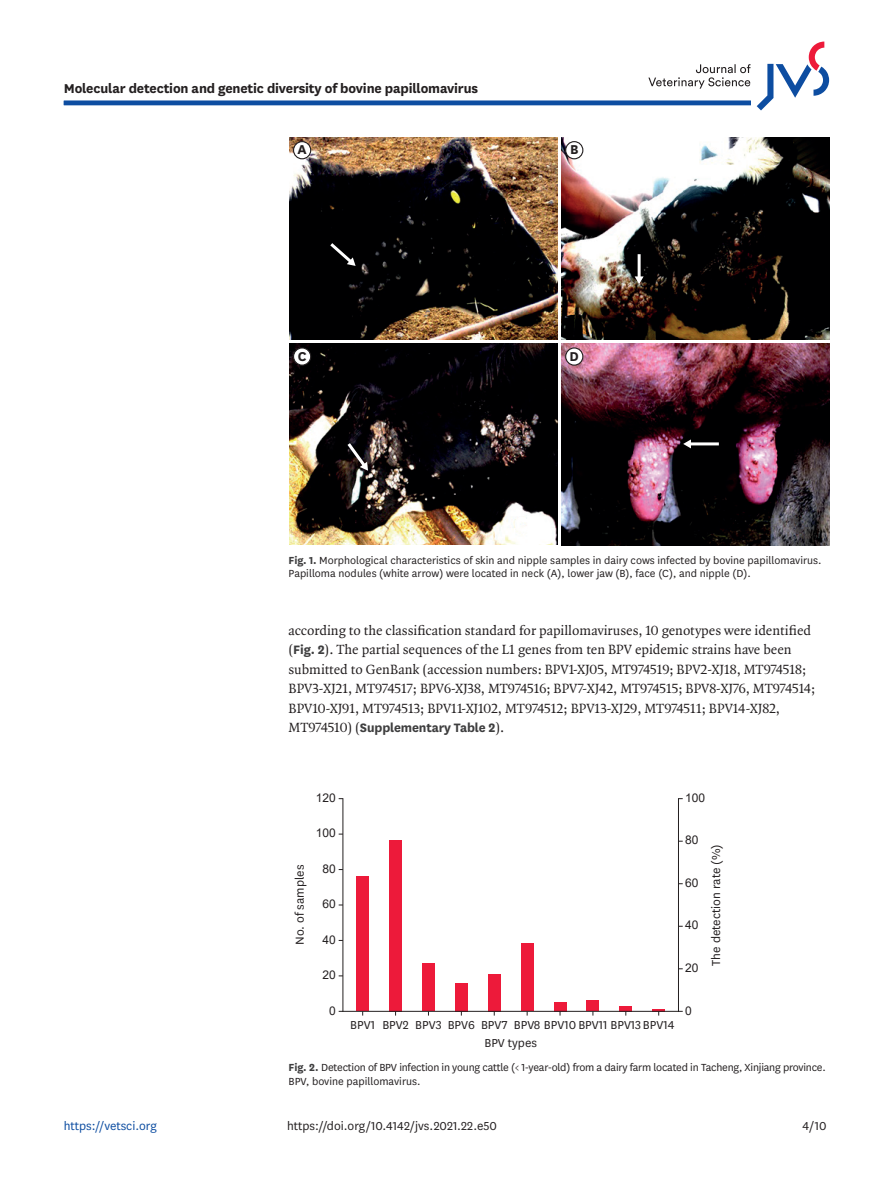
<style>
.page{position:relative;width:893px;height:1191px;background:#fff}
.page>*{position:absolute;margin:0;border:0;box-sizing:border-box;transform-origin:0 0}
.alt-title-type{font:700 15px "National";letter-spacing:-.01em;color:#231f20}
.body_p{font:14.25px/19.5px "Quadraat OT";color:#231f20}
.doi_running_footer{font:13.5px "National";color:#231f20}
.t1{font:13.5px "National";color:#0d4da1}
.fig_caption{font:12px/13.5px "National";color:#231f20}
.fig_caption-2{font:12px/13.5px "National";letter-spacing:-.02em;color:#231f20}
.t2{font:12px "Arial";color:#231f20}
.s1{font-weight:700;color:#3e3e3f}
.s2{font-family:"National";font-weight:700;color:#3e3e3f}
</style>
<div class="page">
<hr style="left:64px;top:101px;width:687px;height:4px;background:#0d4da1">
<svg style="left:757px;top:42px;width:72px;height:68px"></svg>
<svg style="left:648px;top:64px;width:102px;height:25px"></svg>
<img style="left:289px;top:137px;width:268px;height:202px">
<img style="left:561px;top:137px;width:268px;height:202px">
<img style="left:561px;top:344px;width:268px;height:202px">
<img style="left:289px;top:344px;width:268px;height:200px">
<div style="left:294px;top:142px;width:17px;height:17px;background:#fff;border-radius:50%"></div>
<div style="left:293px;top:141px;width:18px;height:18px;border:1px solid #231f20;border-radius:50%"></div>
<div style="left:294px;top:348px;width:17px;height:17px;background:#fff;border-radius:50%"></div>
<div style="left:293px;top:347px;width:18px;height:19px;border:1px solid #231f20;border-radius:50%"></div>
<div style="left:566px;top:142px;width:17px;height:17px;background:#fff;border-radius:50%"></div>
<div style="left:565px;top:141px;width:18px;height:18px;border:1px solid #231f20;border-radius:50%"></div>
<div style="left:566px;top:348px;width:17px;height:17px;background:#fff;border-radius:50%"></div>
<div style="left:565px;top:347px;width:18px;height:19px;border:1px solid #231f20;border-radius:50%"></div>
<svg style="left:327px;top:240px;width:29px;height:26px"></svg>
<svg style="left:345px;top:440px;width:23px;height:30px"></svg>
<hr style="left:638px;top:254px;width:3px;height:24px;background:#fff">
<svg style="left:635px;top:276px;width:9px;height:8px"></svg>
<hr style="left:690px;top:442px;width:29px;height:3px;background:#fff">
<svg style="left:683px;top:439px;width:8px;height:9px"></svg>
<div style="left:356px;top:876px;width:13px;height:135px;background:#ed1a3a"></div>
<hr style="left:343px;top:798px;width:1px;height:213px;background:#231f20">
<hr style="left:678px;top:798px;width:1px;height:213px;background:#231f20">
<div style="left:389px;top:840px;width:13px;height:171px;background:#ed1a3a"></div>
<div style="left:422px;top:963px;width:13px;height:48px;background:#ed1a3a"></div>
<div style="left:455px;top:983px;width:13px;height:28px;background:#ed1a3a"></div>
<div style="left:488px;top:974px;width:13px;height:37px;background:#ed1a3a"></div>
<div style="left:521px;top:943px;width:12px;height:68px;background:#ed1a3a"></div>
<div style="left:554px;top:1002px;width:12px;height:9px;background:#ed1a3a"></div>
<div style="left:586px;top:1000px;width:13px;height:11px;background:#ed1a3a"></div>
<div style="left:619px;top:1005px;width:13px;height:6px;background:#ed1a3a"></div>
<svg style="left:652px;top:1009px;width:13px;height:6px"></svg>
<hr style="left:343px;top:1011px;width:335px;height:1px;background:#231f20">
<p class="alt-title-type" style="left:64px;top:77px;width:416px">Molecular detection and genetic diversity of bovine papillomavirus</p>
<p class="alt-title-type" style="left:297px;top:139px;width:11px">A</p>
<p class="alt-title-type" style="left:298px;top:345px;width:10px">C</p>
<p class="alt-title-type" style="left:570px;top:139px;width:10px">B</p>
<p class="alt-title-type" style="left:570px;top:345px;width:11px">D</p>
<p class="fig_caption" style="left:289px;top:552px;width:534px"><span class="s1">Fig. 1.</span> Morphological characteristics of skin and nipple samples in dairy cows infected by bovine papillomavirus.<br>Papilloma nodules (white arrow) were located in neck (A), lower jaw (B), face (C), and nipple (D).</p>
<p class="body_p" style="left:289px;top:620px;width:528px">according to the classification standard for papillomaviruses, 10 genotypes were identified (<span class="s2">Fig. 2</span>). The partial sequences of the L1 genes from ten BPV epidemic strains have been submitted to GenBank (accession numbers: BPV1-XJ05, MT974519; BPV2-XJ18, MT974518; BPV3-XJ21, MT974517; BPV6-XJ38, MT974516; BPV7-XJ42, MT974515; BPV8-XJ76, MT974514; BPV10-XJ91, MT974513; BPV11-XJ102, MT974512; BPV13-XJ29, MT974511; BPV14-XJ82, MT974510) (<span class="s2">Supplementary Table 2</span>).</p>
<p class="doi_running_footer" style="left:291px;top:945px;width:82px;rotate:-90deg">No. of samples</p>
<p class="t2" style="left:316px;top:789px;width:22px">120</p>
<p class="t2" style="left:316px;top:825px;width:22px">100</p>
<p class="t2" style="left:323px;top:860px;width:15px">80</p>
<p class="t2" style="left:323px;top:895px;width:15px">60</p>
<p class="t2" style="left:323px;top:931px;width:15px">40</p>
<p class="t2" style="left:323px;top:966px;width:15px">20</p>
<p class="t2" style="left:329px;top:1002px;width:8px">0</p>
<p class="t2" style="left:685px;top:789px;width:22px">100</p>
<p class="t2" style="left:685px;top:832px;width:15px">80</p>
<p class="doi_running_footer" style="left:707px;top:965px;width:123px;rotate:-90deg">The detection rate (%)</p>
<p class="t2" style="left:685px;top:874px;width:15px">60</p>
<p class="t2" style="left:685px;top:917px;width:15px">40</p>
<p class="t2" style="left:685px;top:959px;width:15px">20</p>
<p class="t2" style="left:685px;top:1002px;width:8px">0</p>
<p class="doi_running_footer" style="left:382px;top:1016px;width:294px">BPV2 BPV3 BPV6 BPV7 BPV8 BPV10 BPV11 BPV13 BPV14</p>
<p class="fig_caption-2" style="left:289px;top:1060px;width:539px"><span class="s1">Fig. 2.</span> Detection of BPV infection in young cattle (&lt; 1-year-old) from a dairy farm located in Tacheng, Xinjiang province.<br>BPV, bovine papillomavirus.</p>
<p class="doi_running_footer" style="left:350px;top:1016px;width:26px">BPV1</p>
<p class="doi_running_footer" style="left:484px;top:1034px;width:54px">BPV types</p>
<p class="t1" style="left:64px;top:1116px;width:95px">https://vetsci.org</p>
<p class="doi_running_footer" style="left:287px;top:1116px;width:211px">https://doi.org/10.4142/jvs.2021.22.e50</p>
<p class="doi_running_footer" style="left:803px;top:1116px;width:26px">4/10</p>
</div>
